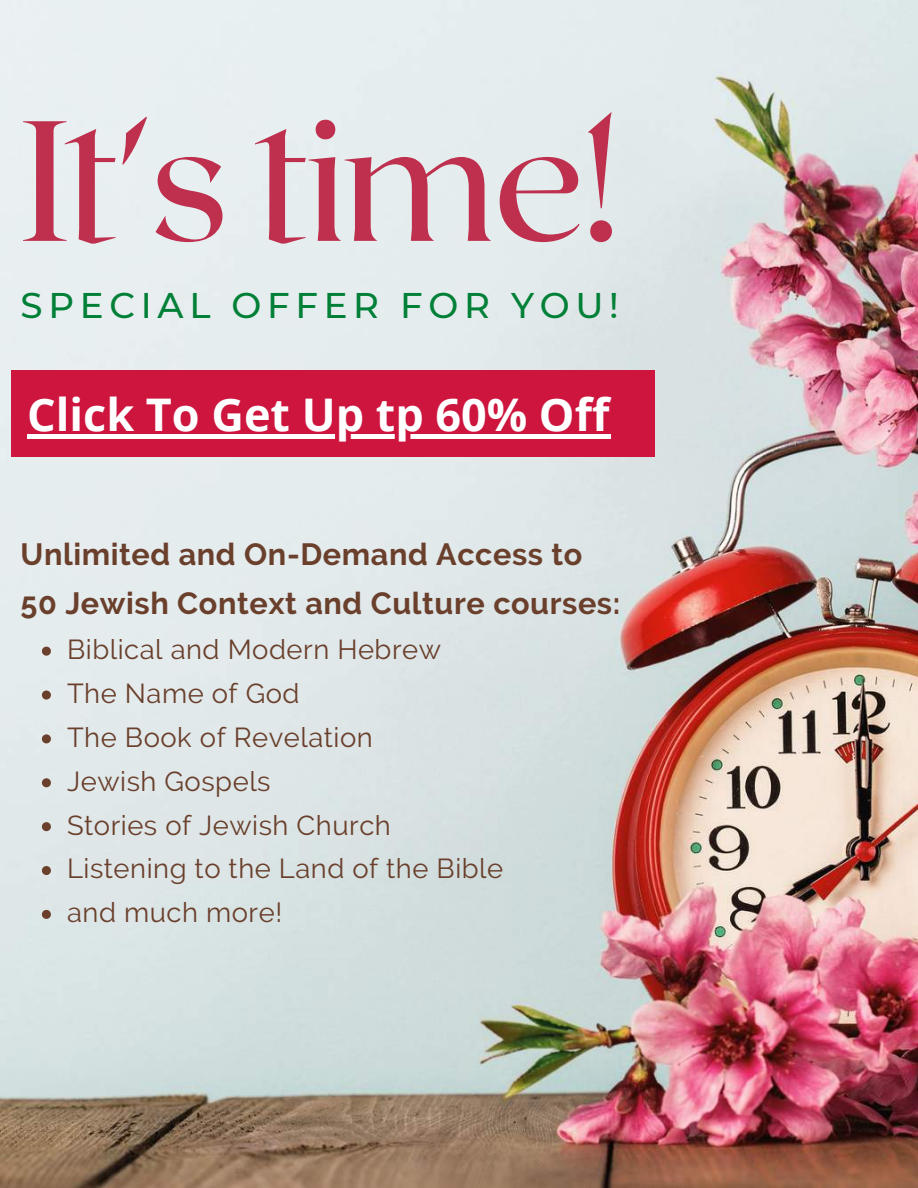
<style>
.page{position:relative;width:918px;height:1188px;background:#fff}
.page>*{position:absolute;margin:0;border:0;box-sizing:border-box;transform-origin:0 0}
.t1{font:170.85px "Roxborough CF";letter-spacing:-.02em;color:#be304d}
.t2{font:700 45px "Open Sans";color:#fff}
.t3{font:500 35.7px "Montserrat";letter-spacing:.16em;color:#008037}
.t4{font:700 30.6px/49.5px "Raleway";letter-spacing:.02em;color:#6a3f2b}
.t5{font:27.45px/43.8px "Raleway";letter-spacing:.02em;color:#6a3f2b}
</style>
<div class="page">
<img style="left:0;top:0;width:918px;height:1188px">
<div style="left:12px;top:371px;width:643px;height:86px;background:#cd153e"></div>
<svg style="left:42px;top:647px;width:9px;height:9px"></svg>
<svg style="left:42px;top:691px;width:9px;height:9px"></svg>
<svg style="left:42px;top:734px;width:9px;height:9px"></svg>
<svg style="left:42px;top:778px;width:9px;height:9px"></svg>
<svg style="left:42px;top:822px;width:9px;height:9px"></svg>
<svg style="left:42px;top:866px;width:9px;height:9px"></svg>
<svg style="left:42px;top:910px;width:9px;height:9px"></svg>
<div style="left:27px;top:434px;width:583px;height:5px;background:#fff"></div>
<h1 class="t1" style="left:21px;top:70px;width:600px">It's time!</h1>
<h3 class="t3" style="left:21px;top:284px;width:600px">SPECIAL OFFER FOR YOU!</h3>
<h2 class="t2" style="left:27px;top:383px;width:584px">Click To Get Up tp 60% Off</h2>
<p class="t4" style="left:21px;top:529px;width:601px">Unlimited and On-Demand Access to<br>50 Jewish Context and Culture courses:</p>
<p class="t5" style="left:67px;top:627px;width:438px">Biblical and Modern Hebrew<br>The Name of God<br>The Book of Revelation<br>Jewish Gospels<br>Stories of Jewish Church<br>Listening to the Land of the Bible and much more!</p>
</div>
